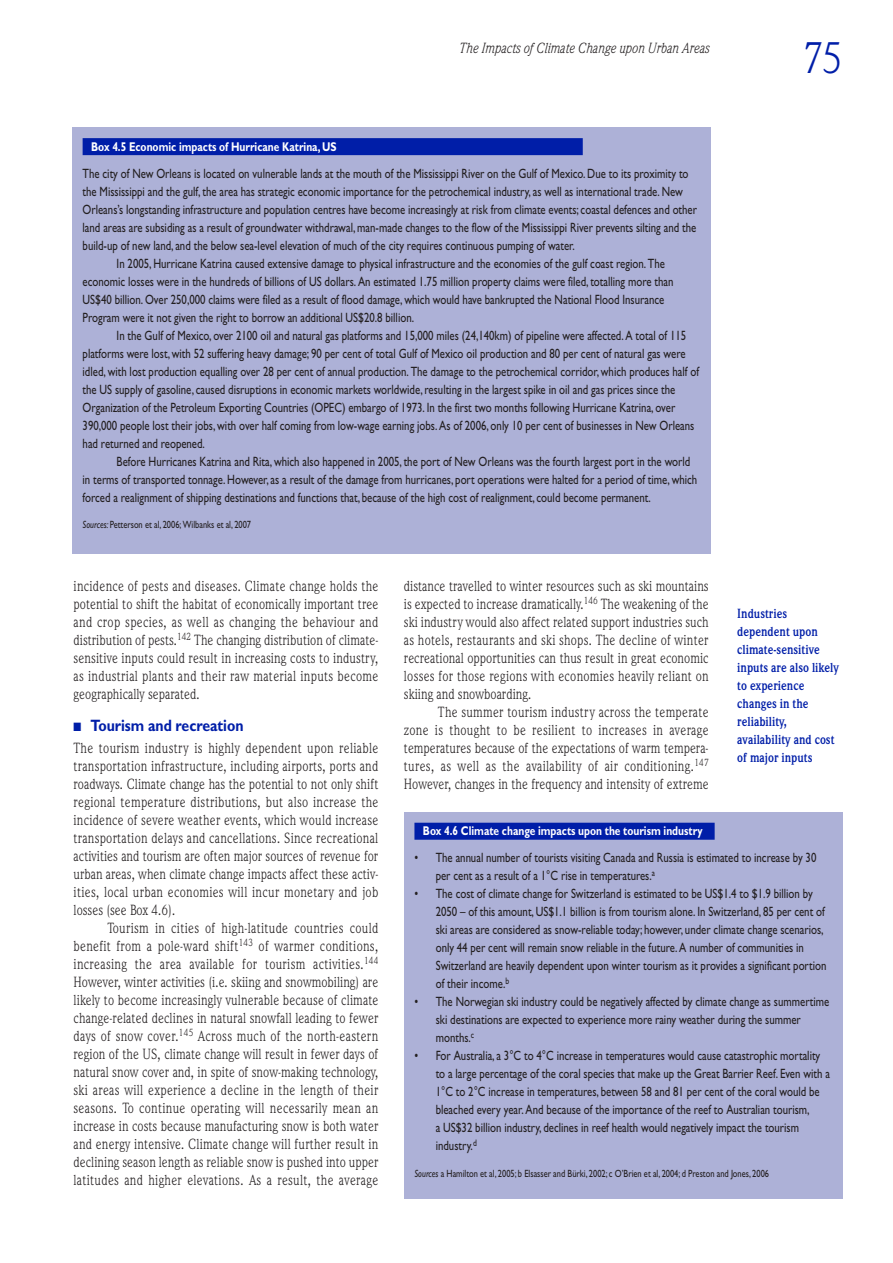
<style>
.page{position:relative;width:893px;height:1263px;background:#fff}
.page>*{position:absolute;margin:0;border:0;box-sizing:border-box;transform-origin:0 0}
.t1{font:45px "Weidemann IT Cby BT";color:#001ea8;scale:.85 1}
.t2{font:700 16.5px "Gill Sans";color:#001ea8;scale:.85 1}
.t3{font:15px/18px "Weidemann IT Cby BT";letter-spacing:.02em;color:#231f20;text-align:justify;scale:.85 1}
.t4{font:italic 15px "Weidemann IT Cby BT";color:#231f20;scale:.85 1}
.t5{font:13.5px/18px "Gill Sans";color:#231f20;scale:.8 1}
.t6{font:700 13.5px/18px "Weidemann IT Cby BT";color:#001ea8;scale:.85 1}
.t7{font:700 12.75px "Gill Sans";color:#fff;scale:.8 1}
.t8{font:10.5px "Gill Sans";color:#231f20;scale:.8 1}
.s1{font-style:italic}
</style>
<div class="page">
<div style="left:404px;top:812px;width:438px;height:387px;background:#adb1d7"></div>
<div style="left:414px;top:823px;width:300px;height:17px;background:#001ea8"></div>
<div style="left:72px;top:128px;width:638px;height:426px;background:#adb1d7"></div>
<div style="left:83px;top:138px;width:499px;height:17px;background:#001ea8"></div>
<p class="t4" style="left:460px;top:43px;width:296px">The Impacts of Climate Change upon Urban Areas</p>
<p class="t7" style="left:91px;top:142px;width:308px">Box 4.5 Economic impacts of Hurricane Katrina, US</p>
<p class="t5" style="left:83px;top:166px;width:759px">The city of New Orleans is located on vulnerable lands at the mouth of the Mississippi River on the Gulf of Mexico. Due to its proximity to</p>
<p class="t5" style="left:83px;top:184px;width:752px">the Mississippi and the gulf, the area has strategic economic importance for the petrochemical industry, as well as international trade. New</p>
<p class="t5" style="left:83px;top:202px;width:769px">Orleans’s longstanding infrastructure and population centres have become increasingly at risk from climate events; coastal defences and other</p>
<p class="t5" style="left:83px;top:220px;width:768px">land areas are subsiding as a result of groundwater withdrawal, man-made changes to the flow of the Mississippi River prevents silting and the</p>
<p class="t5" style="left:83px;top:238px;width:616px">build-up of new land, and the below sea-level elevation of much of the city requires continuous pumping of water.</p>
<p class="t5" style="left:117px;top:256px;width:687px">In 2005, Hurricane Katrina caused extensive damage to physical infrastructure and the economies of the gulf coast region. The</p>
<p class="t5" style="left:83px;top:274px;width:740px">economic losses were in the hundreds of billions of US dollars. An estimated 1.75 million property claims were filed, totalling more than</p>
<p class="t5" style="left:83px;top:292px;width:728px">US$40 billion. Over 250,000 claims were filed as a result of flood damage, which would have bankrupted the National Flood Insurance</p>
<p class="t5" style="left:83px;top:310px;width:416px">Program were it not given the right to borrow an additional US$20.8 billion.</p>
<p class="t5" style="left:117px;top:328px;width:713px">In the Gulf of Mexico, over 2100 oil and natural gas platforms and 15,000 miles (24,140km) of pipeline were affected. A total of 115</p>
<p class="t5" style="left:83px;top:346px;width:755px">platforms were lost, with 52 suffering heavy damage; 90 per cent of total Gulf of Mexico oil production and 80 per cent of natural gas were</p>
<p class="t5" style="left:83px;top:364px;width:772px">idled, with lost production equalling over 28 per cent of annual production. The damage to the petrochemical corridor, which produces half of</p>
<p class="t5" style="left:83px;top:382px;width:742px">the US supply of gasoline, caused disruptions in economic markets worldwide, resulting in the largest spike in oil and gas prices since the</p>
<p class="t5" style="left:83px;top:400px;width:742px">Organization of the Petroleum Exporting Countries (OPEC) embargo of 1973. In the first two months following Hurricane Katrina, over</p>
<p class="t5" style="left:83px;top:418px;width:766px">390,000 people lost their jobs, with over half coming from low-wage earning jobs. As of 2006, only 10 per cent of businesses in New Orleans</p>
<p class="t5" style="left:83px;top:436px;width:154px">had returned and reopened.</p>
<p class="t5" style="left:117px;top:454px;width:718px">Before Hurricanes Katrina and Rita, which also happened in 2005, the port of New Orleans was the fourth largest port in the world</p>
<p class="t5" style="left:83px;top:472px;width:770px">in terms of transported tonnage. However, as a result of the damage from hurricanes, port operations were halted for a period of time, which</p>
<p class="t5" style="left:83px;top:490px;width:711px">forced a realignment of shipping destinations and functions that, because of the high cost of realignment, could become permanent.</p>
<p class="t8" style="left:83px;top:521px;width:212px"><span class="s1">Sources:</span> Petterson et al, 2006; Wilbanks et al, 2007</p>
<h1 class="t1" style="left:802px;top:43px;width:48px">75</h1>
<p class="t3" style="left:74px;top:578px;width:360px">incidence of pests and diseases. Climate change holds the potential to shift the habitat of economically important tree and crop species, as well as changing the behaviour and distribution of pests.<sup>142</sup> The changing distribution of climate&shy;sensitive inputs could result in increasing costs to industry, as industrial plants and their raw material inputs become geographically separated.</p>
<p class="t2" style="left:74px;top:719px;width:201px">■ Tourism and recreation</p>
<p class="t3" style="left:74px;top:740px;width:360px">The tourism industry is highly dependent upon reliable transportation infrastructure, including airports, ports and roadways. Climate change has the potential to not only shift regional temperature distributions, but also increase the incidence of severe weather events, which would increase transportation delays and cancellations. Since recreational activities and tourism are often major sources of revenue for urban areas, when climate change impacts affect these activ&shy;ities, local urban economies will incur monetary and job losses (see Box 4.6).</p>
<p class="t3" style="left:74px;top:920px;width:360px;text-indent:34px">Tourism in cities of high-latitude countries could benefit from a pole-ward shift<sup>143</sup> of warmer conditions, increasing the area available for tourism activities.<sup>144<br></sup>However, winter activities (i.e. skiing and snowmobiling) are likely to become increasingly vulnerable because of climate change-related declines in natural snowfall leading to fewer days of snow cover.<sup>145</sup> Across much of the north-eastern region of the US, climate change will result in fewer days of natural snow cover and, in spite of snow-making technology, ski areas will experience a decline in the length of their seasons. To continue operating will necessarily mean an increase in costs because manufacturing snow is both water and energy intensive. Climate change will further result in declining season length as reliable snow is pushed into upper latitudes and higher elevations. As a result, the average</p>
<p class="t3" style="left:404px;top:578px;width:360px">distance travelled to winter resources such as ski mountains is expected to increase dramatically.<sup>146</sup> The weakening of the ski industry would also affect related support industries such as hotels, restaurants and ski shops. The decline of winter recreational opportunities can thus result in great economic losses for those regions with economies heavily reliant on skiing and snowboarding.</p>
<p class="t3" style="left:404px;top:704px;width:360px;text-indent:34px">The summer tourism industry across the temperate zone is thought to be resilient to increases in average temperatures because of the expectations of warm tempera&shy;tures, as well as the availability of air conditioning.<sup>147<br></sup>However, changes in the frequency and intensity of extreme</p>
<p class="t6" style="left:737px;top:606px;width:121px">Industries dependent upon climate-sensitive inputs are also likely to experience changes in the reliability, availability and cost of major inputs</p>
<p class="t7" style="left:423px;top:827px;width:351px">Box 4.6 Climate change impacts upon the tourism industry</p>
<p class="t5" style="left:435px;top:850px;width:477px;text-indent:-21px">• The annual number of tourists visiting Canada and Russia is estimated to increase by 30 per cent as a result of a 1°C rise in temperatures.<sup>a</sup></p>
<p class="t5" style="left:435px;top:886px;width:490px;text-indent:-21px">• The cost of climate change for Switzerland is estimated to be US$1.4 to $1.9 billion by 2050 – of this amount, US$1.1 billion is from tourism alone. In Switzerland, 85 per cent of ski areas are considered as snow-reliable today; however, under climate change scenarios, only 44 per cent will remain snow reliable in the future. A number of communities in Switzerland are heavily dependent upon winter tourism as it provides a significant portion of their income.<sup>b</sup></p>
<p class="t5" style="left:435px;top:994px;width:493px;text-indent:-21px">• The Norwegian ski industry could be negatively affected by climate change as summertime ski destinations are expected to experience more rainy weather during the summer months.<sup>c</sup></p>
<p class="t5" style="left:435px;top:1048px;width:494px;text-indent:-21px">• For Australia, a 3°C to 4°C increase in temperatures would cause catastrophic mortality to a large percentage of the coral species that make up the Great Barrier Reef. Even with a 1°C to 2°C increase in temperatures, between 58 and 81 per cent of the coral would be bleached every year. And because of the importance of the reef to Australian tourism,<br>a US$32 billion industry, declines in reef health would negatively impact the tourism industry.<sup>d</sup></p>
<p class="t8" style="left:414px;top:1170px;width:445px"><span class="s1">Sources</span> a Hamilton et al, 2005; b Elsasser and Bürki, 2002; c O’Brien et al, 2004; d Preston and Jones, 2006</p>
</div>
